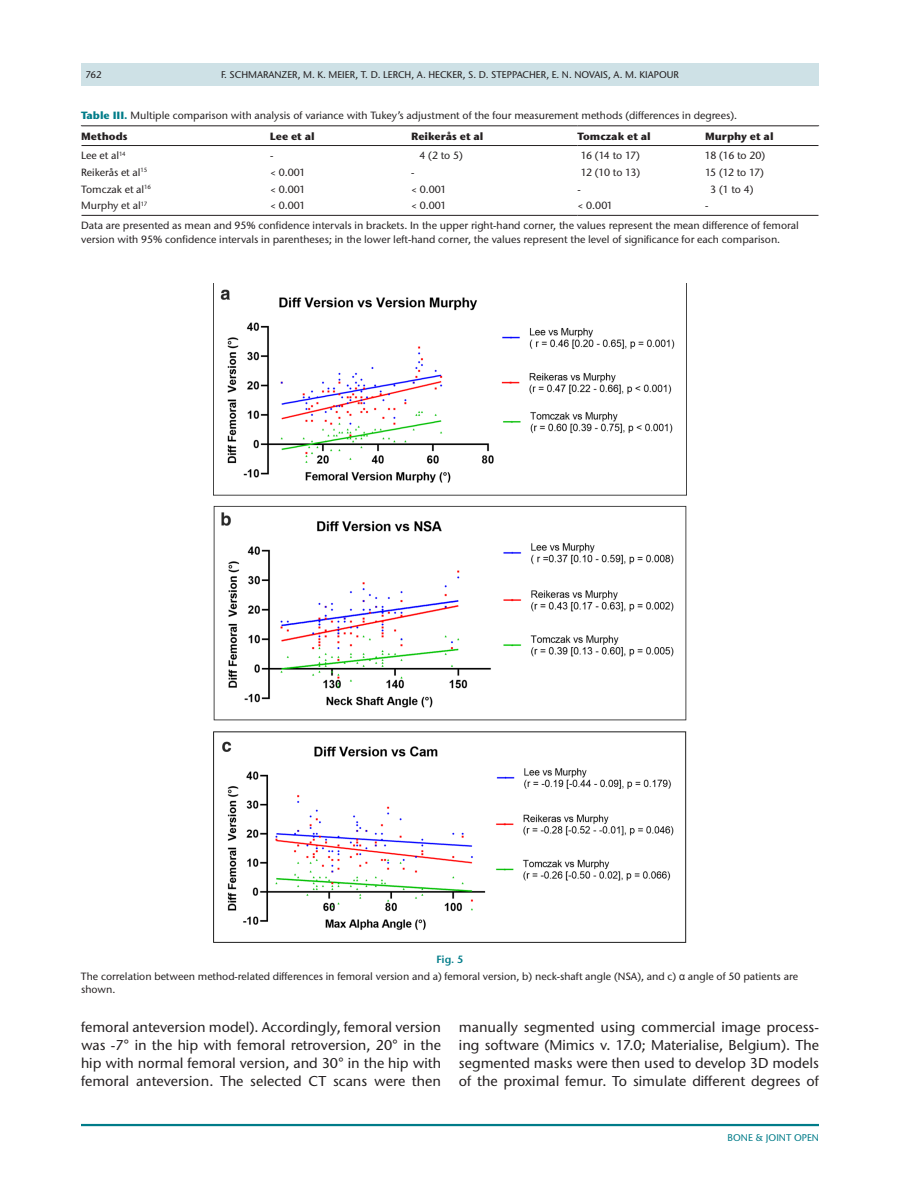
<style>
.page{position:relative;width:918px;height:1188px;background:#fff}
.page>*{position:absolute;margin:0;border:0;box-sizing:border-box;transform-origin:0 0}
.t1{font:500 14.25px/18px "Stone Sans ITC Pro";color:#231f20;text-align:justify}
.t2{font:500 10.5px/20.1px "Stone Sans ITC Pro";color:#231f20}
.t3{font:700 10.5px "Stone Sans ITC Pro";color:#231f20}
.t4{font:500 9.75px "Stone Sans ITC Pro";color:#231f20}
.t5{font:500 9.75px "Stone Sans ITC Pro";color:#007c89}
.s1{font-weight:700;color:#007c89}
.s2{font-weight:700}
.s3{font-weight:600;color:#007c89}
.s4{font-family:"Arial Unicode MS";font-weight:400}
</style>
<div class="page">
<hr style="left:81px;top:1124px;width:738px;height:2px;background:#007c89">
<div style="left:81px;top:63px;width:738px;height:23px;background:#cee1e6"></div>
<svg style="left:82px;top:126px;width:737px;height:89px"></svg>
<hr style="left:81px;top:125px;width:189px;height:1px;background:#231f20">
<hr style="left:81px;top:145px;width:189px;height:1px;background:#231f20">
<hr style="left:270px;top:125px;width:141px;height:1px;background:#231f20">
<hr style="left:270px;top:145px;width:141px;height:1px;background:#231f20">
<hr style="left:411px;top:125px;width:167px;height:1px;background:#231f20">
<hr style="left:411px;top:145px;width:167px;height:1px;background:#231f20">
<hr style="left:578px;top:125px;width:127px;height:1px;background:#231f20">
<hr style="left:578px;top:145px;width:127px;height:1px;background:#231f20">
<hr style="left:705px;top:125px;width:114px;height:1px;background:#231f20">
<hr style="left:705px;top:145px;width:114px;height:1px;background:#231f20">
<hr style="left:81px;top:215px;width:189px;height:1px;background:#231f20">
<hr style="left:270px;top:215px;width:141px;height:1px;background:#231f20">
<hr style="left:411px;top:215px;width:167px;height:1px;background:#231f20">
<hr style="left:578px;top:215px;width:127px;height:1px;background:#231f20">
<hr style="left:705px;top:215px;width:114px;height:1px;background:#231f20">
<img style="left:213px;top:284px;width:474px;height:658px">
<p class="t4" style="left:85px;top:68px;width:18px">762</p>
<p class="t4" style="left:221px;top:68px;width:459px">F. SCHMARANZER, M. K. MEIER, T. D. LERCH, A. HECKER, S. D. STEPPACHER, E. N. NOVAIS, A. M. KIAPOUR</p>
<p class="t2" style="left:81px;top:106px;width:658px"><span class="s1">Table III.</span> Multiple comparison with analysis of variance with Tukey’s adjustment of the four measurement methods (differences in degrees).<br><span class="s2">Methods</span></p>
<p class="t3" style="left:270px;top:129px;width:46px">Lee et al</p>
<p class="t3" style="left:411px;top:129px;width:74px">Reikerås et al</p>
<p class="t3" style="left:578px;top:129px;width:75px">Tomczak et al</p>
<p class="t3" style="left:705px;top:129px;width:70px">Murphy et al</p>
<p class="t2" style="left:81px;top:145px;width:46px">Lee et al<sup>14</sup></p>
<p class="t2" style="left:270px;top:145px;width:5px">-</p>
<p class="t2" style="left:420px;top:145px;width:45px">4 (2 to 5)</p>
<p class="t2" style="left:581px;top:145px;width:61px">16 (14 to 17)</p>
<p class="t2" style="left:705px;top:145px;width:62px">18 (16 to 20)</p>
<p class="t2" style="left:81px;top:162px;width:68px">Reikerås et al<sup>15</sup></p>
<p class="t2" style="left:270px;top:162px;width:37px">&lt; 0.001</p>
<p class="t2" style="left:411px;top:162px;width:5px">-</p>
<p class="t2" style="left:581px;top:162px;width:61px">12 (10 to 13)</p>
<p class="t2" style="left:705px;top:162px;width:60px">15 (12 to 17)</p>
<p class="t2" style="left:81px;top:179px;width:71px">Tomczak et al<sup>16</sup></p>
<p class="t2" style="left:270px;top:179px;width:37px">&lt; 0.001</p>
<p class="t2" style="left:411px;top:179px;width:37px">&lt; 0.001</p>
<p class="t2" style="left:578px;top:179px;width:5px">-</p>
<p class="t2" style="left:710px;top:179px;width:45px">3 (1 to 4)</p>
<p class="t2" style="left:81px;top:196px;width:68px">Murphy et al<sup>17</sup></p>
<p class="t2" style="left:270px;top:196px;width:37px">&lt; 0.001</p>
<p class="t2" style="left:411px;top:196px;width:37px">&lt; 0.001</p>
<p class="t2" style="left:578px;top:196px;width:37px">&lt; 0.001</p>
<p class="t2" style="left:81px;top:196px;width:719px;line-height:19.6px;text-indent:624px">-<br>Data are presented as mean and 95% confidence intervals in brackets. In the upper right-hand corner, the values represent the mean difference of femoral</p>
<p class="t2" style="left:81px;top:229px;width:701px">version with 95% confidence intervals in parentheses; in the lower left-hand corner, the values represent the level of significance for each comparison.</p>
<p class="t2" style="left:81px;top:951px;width:719px;line-height:16.5px;text-indent:355px"><span class="s3">Fig. 5<br></span>The correlation between method-related differences in femoral version and a) femoral version, b) neck-shaft angle (NSA), and c) <span class="s4">α</span> angle of 50 patients are</p>
<p class="t2" style="left:81px;top:980px;width:36px">shown.</p>
<h1 class="t1" style="left:81px;top:1018px;width:362px">femoral anteversion model). Accordingly, femoral version was -7° in the hip with femoral retroversion, 20° in the hip with normal femoral version, and 30° in the hip with femoral anteversion. The selected CT scans were then</h1>
<h1 class="t1" style="left:459px;top:1018px;width:362px">manually segmented using commercial image process&shy;ing software (Mimics v. 17.0; Materialise, Belgium). The segmented masks were then used to develop 3D models of the proximal femur. To simulate different degrees of</h1>
<p class="t5" style="left:728px;top:1132px;width:93px">BONE &amp; JOINT OPEN</p>
</div>
